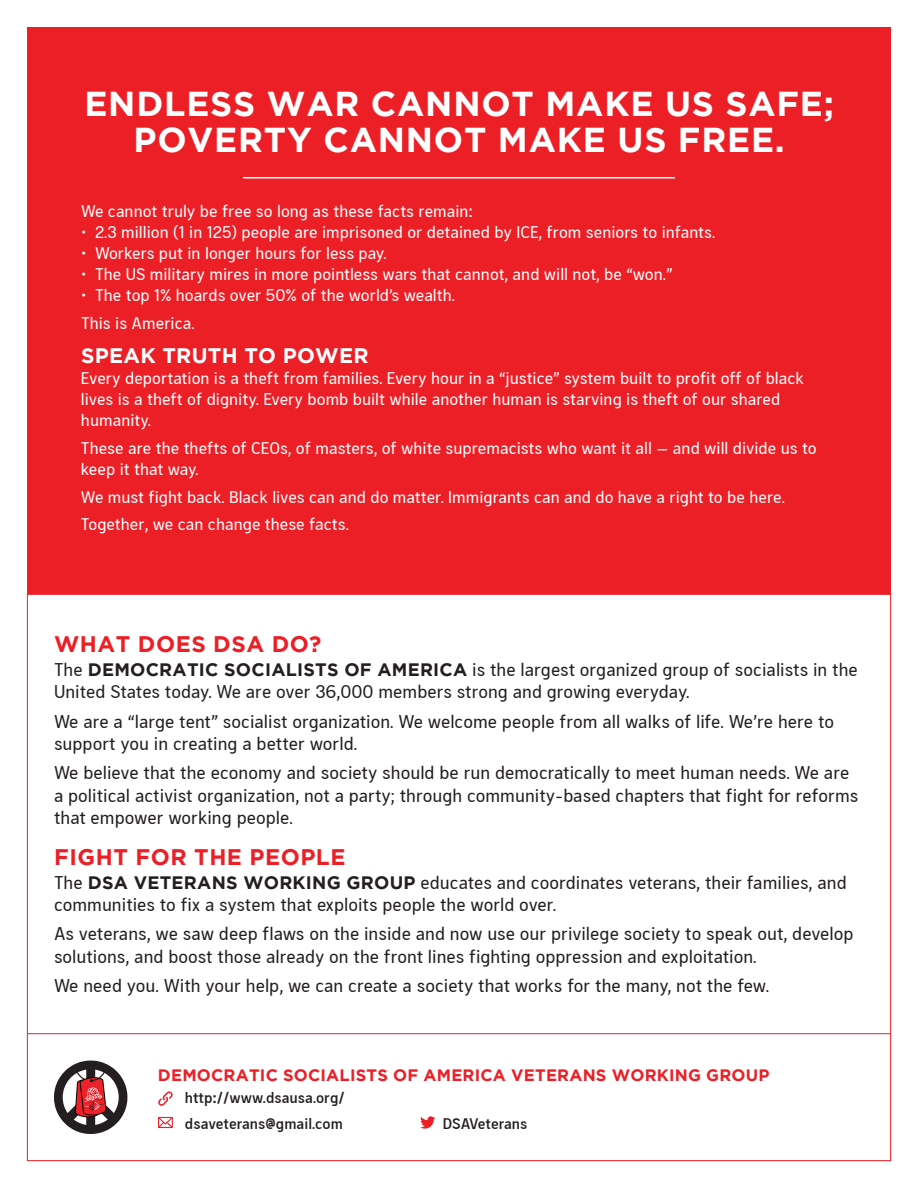
<style>
.page{position:relative;width:918px;height:1188px;background:#fff}
.page>*{position:absolute;margin:0;border:0;box-sizing:border-box;transform-origin:0 0}
.t1{font:700 34.5px/36px "Gotham";letter-spacing:.025em;color:#fff;text-align:center}
.t2{font:700 22.5px "Gotham";letter-spacing:.025em;color:#ec1f27}
.t3{font:700 21px "Gotham";letter-spacing:.015em;color:#fff}
.t4{font:600 18px/22.5px "Manifold DSA";color:#231f20}
.t5{font:600 16.5px/21px "Manifold DSA";color:#fff}
.t6{font:700 16.5px "Gotham";letter-spacing:.015em;color:#ec1f27}
.t7{font:700 15px/25px "Manifold DSA";color:#231f20}
.s1{font-family:"Gotham";font-weight:700}
</style>
<div class="page">
<div style="left:27px;top:27px;width:864px;height:567px;background:#ec1f27"></div>
<hr style="left:27px;top:1033px;width:864px;height:1px;background:#ec1f27">
<svg style="left:54px;top:1061px;width:73px;height:73px"></svg>
<svg style="left:158px;top:1091px;width:15px;height:15px"></svg>
<svg style="left:420px;top:1116px;width:15px;height:13px"></svg>
<svg style="left:158px;top:1117px;width:15px;height:11px"></svg>
<hr style="left:243px;top:177px;width:432px;height:1px;background:#fff">
<h1 class="t1" style="left:84px;top:88px;width:751px">ENDLESS WAR CANNOT MAKE US SAFE;<br>POVERTY CANNOT MAKE US FREE.</h1>
<p class="t5" style="left:81px;top:200px;width:394px">We cannot truly be free so long as these facts remain:</p>
<p class="t5" style="left:81px;top:221px;width:636px">• 2.3 million (1 in 125) people are imprisoned or detained by ICE, from seniors to infants.</p>
<p class="t5" style="left:81px;top:242px;width:307px">• Workers put in longer hours for less pay.</p>
<p class="t5" style="left:81px;top:263px;width:593px">• The US military mires in more pointless wars that cannot, and will not, be “won.”</p>
<p class="t5" style="left:81px;top:280px;width:376px;line-height:27.8px">• The top 1% hoards over 50% of the world’s wealth.<br>This is America.</p>
<p class="t3" style="left:81px;top:348px;width:289px">SPEAK TRUTH TO POWER</p>
<p class="t5" style="left:81px;top:367px;width:725px">Every deportation is a theft from families. Every hour in a “justice” system built to profit off of black lives is a theft of dignity. Every bomb built while another human is starving is theft of our shared humanity.</p>
<p class="t5" style="left:81px;top:437px;width:737px">These are the thefts of CEOs, of masters, of white supremacists who want it all — and will divide us to keep it that way.</p>
<p class="t5" style="left:81px;top:482px;width:705px;line-height:27.8px">We must fight back. Black lives can and do matter. Immigrants can and do have a right to be here.<br>Together, we can change these facts.</p>
<p class="t2" style="left:54px;top:636px;width:269px">WHAT DOES DSA DO?</p>
<p class="t4" style="left:54px;top:657px;width:805px">The <span class="s1">DEMOCRATIC SOCIALISTS OF AMERICA</span> is the largest organized group of socialists in the<br>United States today. We are over 36,000 members strong and growing everyday.</p>
<p class="t4" style="left:54px;top:709px;width:782px">We are a “large tent” socialist organization. We welcome people from all walks of life. We’re here to support you in creating a better world.</p>
<p class="t4" style="left:54px;top:761px;width:806px">We believe that the economy and society should be run democratically to meet human needs. We are a political activist organization, not a party; through community-based chapters that fight for reforms that empower working people.</p>
<p class="t2" style="left:54px;top:848px;width:293px">FIGHT FOR THE PEOPLE</p>
<p class="t4" style="left:54px;top:870px;width:794px">The <span class="s1">DSA VETERANS WORKING GROUP</span> educates and coordinates veterans, their families, and communities to fix a system that exploits people the world over.</p>
<p class="t4" style="left:54px;top:922px;width:801px">As veterans, we saw deep flaws on the inside and now use our privilege society to speak out, develop solutions, and boost those already on the front lines fighting oppression and exploitation.</p>
<p class="t4" style="left:54px;top:974px;width:717px">We need you. With your help, we can create a society that works for the many, not the few.</p>
<p class="t6" style="left:158px;top:1069px;width:613px">DEMOCRATIC SOCIALISTS OF AMERICA VETERANS WORKING GROUP</p>
<p class="t7" style="left:185px;top:1085px;width:161px">http://www.dsausa.org/ dsaveterans@gmail.com</p>
<p class="t7" style="left:443px;top:1110px;width:86px">DSAVeterans</p>
</div>
